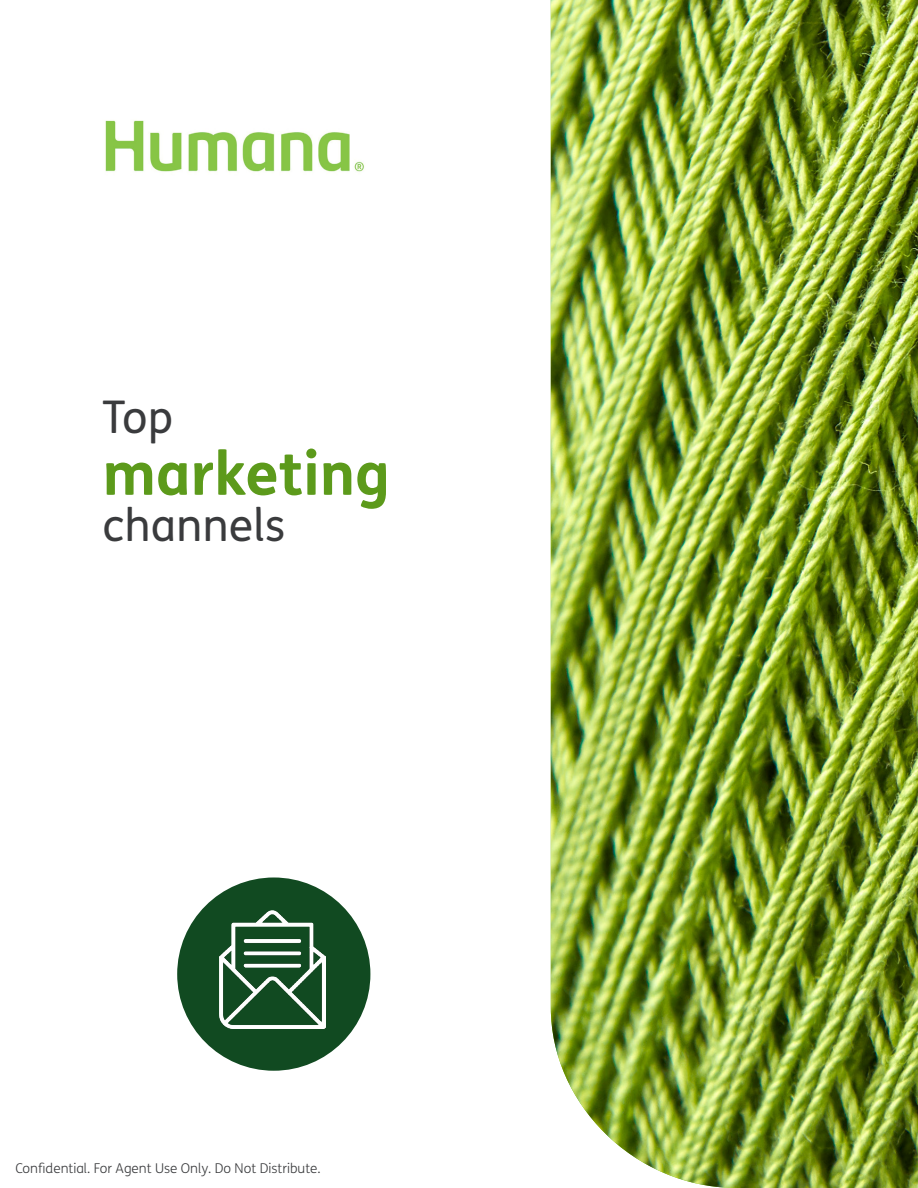
<style>
.page{position:relative;width:918px;height:1188px;background:#fff}
.page>*{position:absolute;margin:0;border:0;box-sizing:border-box;transform-origin:0 0}
.t1{font:700 60px "FS Humana";color:#5c9a1b}
.t2{font:45px "FS Humana";color:#3a3b3d}
.t3{font:300 13.5px "FS Humana";color:#3a3b3d}
</style>
<div class="page">
<img style="left:105px;top:120px;width:259px;height:52px">
<img style="left:551px;top:0;width:367px;height:1188px">
<div style="left:177px;top:877px;width:193px;height:194px;background:#114a21;border-radius:50%"></div>
<img style="left:219px;top:911px;width:106px;height:118px">
<h2 class="t2" style="left:103px;top:387px;width:72px">Top</h2>
<h1 class="t1" style="left:103px;top:427px;width:289px">marketing</h1>
<h2 class="t2" style="left:103px;top:495px;width:184px">channels</h2>
<p class="t3" style="left:15px;top:1159px;width:307px">Confidential. For Agent Use Only. Do Not Distribute.</p>
</div>
